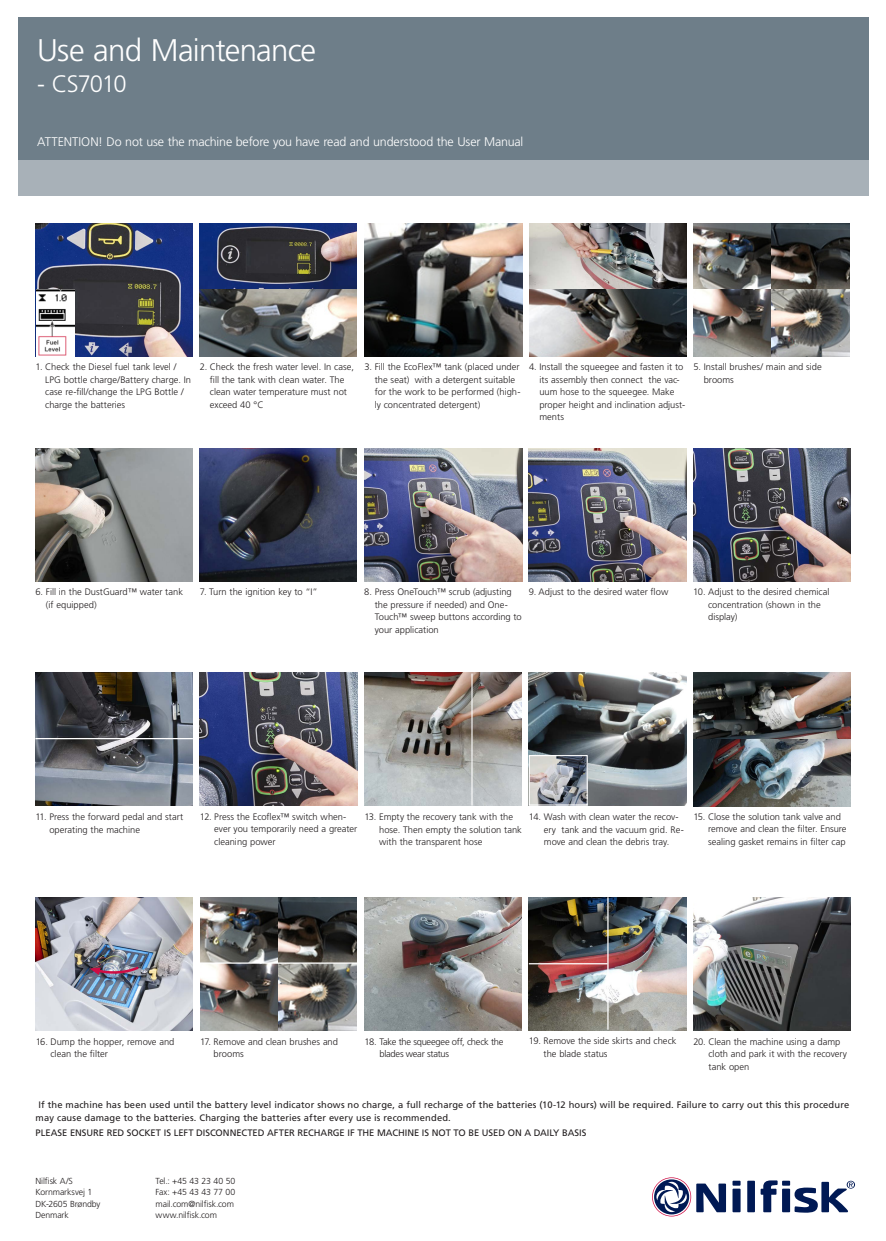
<style>
.page{position:relative;width:886px;height:1241px;background:#fff}
.page>*{position:absolute;margin:0;border:0;box-sizing:border-box;transform-origin:0 0}
.t1{font:300 31.25px "Frutiger LT Std";letter-spacing:-.025em;color:#fff}
.t2{font:300 23.75px "Frutiger LT Std";letter-spacing:-.05em;color:#fff}
.N_Body_text_15_20{font:300 12.5px "Frutiger LT Std";letter-spacing:-.015em;color:#fff}
.N_Body_text_15_20-2{font:300 9.38px/12.5px "Frutiger LT Std";color:#231f20}
.N_Body_text_15_20-3{font:9.38px/12.5px "Frutiger LT Std";letter-spacing:.01em;color:#231f20}
.N_Body_text_15_20-4{font:300 9.38px/12.5px "Frutiger LT Std";letter-spacing:-.03em;color:#231f20}
.t3{font:300 8.75px/11.2px "Frutiger LT Std";letter-spacing:-.015em;color:#231f20}
</style>
<div class="page">
<div style="left:18px;top:18px;width:850px;height:142px;background:#6e7e89"></div>
<div style="left:18px;top:160px;width:850px;height:36px;background:#a8b1b8"></div>
<div style="left:747px;top:1180px;width:8px;height:31px;background:#001954"></div>
<div style="left:732px;top:1188px;width:8px;height:23px;background:#001954"></div>
<div style="left:782px;top:1188px;width:8px;height:23px;background:#001954"></div>
<div style="left:732px;top:1180px;width:8px;height:5px;background:#001954"></div>
<div style="left:782px;top:1180px;width:8px;height:5px;background:#001954"></div>
<svg style="left:760px;top:1180px;width:17px;height:31px"></svg>
<svg style="left:652px;top:1177px;width:74px;height:39px"></svg>
<svg style="left:794px;top:1180px;width:61px;height:32px"></svg>
<img style="left:364px;top:897px;width:158px;height:133px">
<img style="left:529px;top:897px;width:157px;height:133px">
<img style="left:693px;top:897px;width:158px;height:133px">
<hr style="left:607px;top:897px;width:1px;height:132px;background:#fff">
<hr style="left:529px;top:962px;width:78px;height:2px;background:#fff">
<img style="left:200px;top:897px;width:156px;height:133px">
<hr style="left:200px;top:962px;width:157px;height:1px;background:#fff">
<img style="left:35px;top:897px;width:158px;height:133px">
<img style="left:200px;top:672px;width:157px;height:133px">
<img style="left:35px;top:672px;width:158px;height:133px">
<img style="left:693px;top:672px;width:158px;height:134px">
<img style="left:529px;top:672px;width:157px;height:133px">
<img style="left:531px;top:757px;width:55px;height:46px">
<div style="left:529px;top:755px;width:59px;height:50px;border:1px solid #fff"></div>
<img style="left:364px;top:672px;width:158px;height:133px">
<hr style="left:471px;top:673px;width:1px;height:132px;background:#fff">
<img style="left:36px;top:448px;width:157px;height:133px">
<img style="left:199px;top:448px;width:158px;height:133px">
<img style="left:365px;top:448px;width:157px;height:133px">
<img style="left:529px;top:448px;width:157px;height:133px">
<img style="left:693px;top:448px;width:158px;height:133px">
<img style="left:365px;top:223px;width:157px;height:133px">
<img style="left:199px;top:223px;width:158px;height:133px">
<img style="left:35px;top:223px;width:158px;height:133px">
<img style="left:529px;top:223px;width:157px;height:133px">
<img style="left:693px;top:223px;width:157px;height:133px">
<hr style="left:35px;top:737px;width:158px;height:2px;background:#fff">
<svg style="left:90px;top:964px;width:52px;height:10px"></svg>
<img style="left:37px;top:290px;width:38px;height:66px">
<p class="t1" style="left:37px;top:32px;width:281px">Use and Maintenance</p>
<p class="t2" style="left:37px;top:70px;width:91px">- CS7010</p>
<p class="N_Body_text_15_20" style="left:37px;top:134px;width:488px">ATTENTION! Do not use the machine before you have read and understood the User Manual</p>
<p class="N_Body_text_15_20-2" style="left:45px;top:361px;width:147px;text-indent:-10px">1. Check the Diesel fuel tank level /<br>LPG bottle charge/Battery charge. In case re-fill/change the LPG Bottle / charge the batteries</p>
<p class="N_Body_text_15_20-2" style="left:210px;top:361px;width:146px;text-indent:-10px">2. Check the fresh water level. In case, fill the tank with clean water. The clean water temperature must not exceed 40 °C</p>
<p class="N_Body_text_15_20-2" style="left:375px;top:361px;width:147px;text-indent:-10px">3. Fill the EcoFlex™ tank (placed under the seat) with a detergent suitable for the work to be performed (high&shy;ly concentrated detergent)</p>
<p class="N_Body_text_15_20-2" style="left:539px;top:361px;width:147px;text-indent:-10px">4. Install the squeegee and fasten it to its assembly then connect the vac&shy;uum hose to the squeegee. Make proper height and inclination adjust&shy;ments</p>
<p class="N_Body_text_15_20-2" style="left:704px;top:361px;width:120px;text-indent:-10px">5. Install brushes/ main and side brooms</p>
<p class="N_Body_text_15_20-2" style="left:46px;top:585px;width:139px;text-indent:-10px">6. Fill in the DustGuard™ water tank (if equipped)</p>
<p class="N_Body_text_15_20-2" style="left:200px;top:585px;width:119px">7. Turn the ignition key to “I”</p>
<p class="N_Body_text_15_20-2" style="left:529px;top:585px;width:141px">9. Adjust to the desired water flow</p>
<p class="N_Body_text_15_20-2" style="left:708px;top:585px;width:123px;text-indent:-15px">10. Adjust to the desired chemical concentration (shown in the display)</p>
<p class="N_Body_text_15_20-2" style="left:375px;top:585px;width:149px;text-indent:-10px">8. Press OneTouch™ scrub (adjusting the pressure if needed) and One-<br>Touch™ sweep buttons according to your application</p>
<p class="N_Body_text_15_20-2" style="left:49px;top:810px;width:135px;text-indent:-14px">11. Press the forward pedal and start operating the machine</p>
<p class="N_Body_text_15_20-2" style="left:214px;top:810px;width:145px;text-indent:-14px">12. Press the Ecoflex™ switch when&shy;ever you temporarily need a greater cleaning power</p>
<p class="N_Body_text_15_20-2" style="left:544px;top:810px;width:141px;text-indent:-15px">14. Wash with clean water the recov&shy;ery tank and the vacuum grid. Re&shy;move and clean the debris tray.</p>
<p class="N_Body_text_15_20-2" style="left:708px;top:810px;width:140px;text-indent:-15px">15. Close the solution tank valve and remove and clean the filter. Ensure sealing gasket remains in filter cap</p>
<p class="N_Body_text_15_20-2" style="left:379px;top:810px;width:144px;text-indent:-15px">13. Empty the recovery tank with the hose. Then empty the solution tank with the transparent hose</p>
<p class="N_Body_text_15_20-2" style="left:50px;top:1035px;width:125px;text-indent:-15px">16. Dump the hopper, remove and clean the filter</p>
<p class="N_Body_text_15_20-2" style="left:214px;top:1035px;width:126px;text-indent:-14px">17. Remove and clean brushes and brooms</p>
<p class="N_Body_text_15_20-2" style="left:543px;top:1034px;width:134px;text-indent:-15px">19. Remove the side skirts and check the blade status</p>
<p class="N_Body_text_15_20-2" style="left:708px;top:1035px;width:140px;text-indent:-15px">20. Clean the machine using a damp cloth and park it with the recovery tank open</p>
<p class="N_Body_text_15_20-4" style="left:379px;top:1035px;width:126px;text-indent:-15px">18. Take the squeegee off, check the blades wear status</p>
<p class="N_Body_text_15_20-3" style="left:36px;top:1098px;width:815px">If the machine has been used until the battery level indicator shows no charge, a full recharge of the batteries (10-12 hours) will be required. Failure to carry out this this procedure may cause damage to the batteries. Charging the batteries after every use is recommended.</p>
<p class="N_Body_text_15_20-3" style="left:36px;top:1126px;width:552px">PLEASE ENSURE RED SOCKET IS LEFT DISCONNECTED AFTER RECHARGE IF THE MACHINE IS NOT TO BE USED ON A DAILY BASIS</p>
<p class="t3" style="left:35px;top:1175px;width:67px">Nilfisk A/S<br>Kornmarksvej 1<br>DK-2605 Brøndby<br>Denmark</p>
<p class="t3" style="left:156px;top:1175px;width:81px">Tel.: +45 43 23 40 50<br>Fax: +45 43 43 77 00 mail.com@nilfisk.com www.nilfisk.com</p>
</div>
